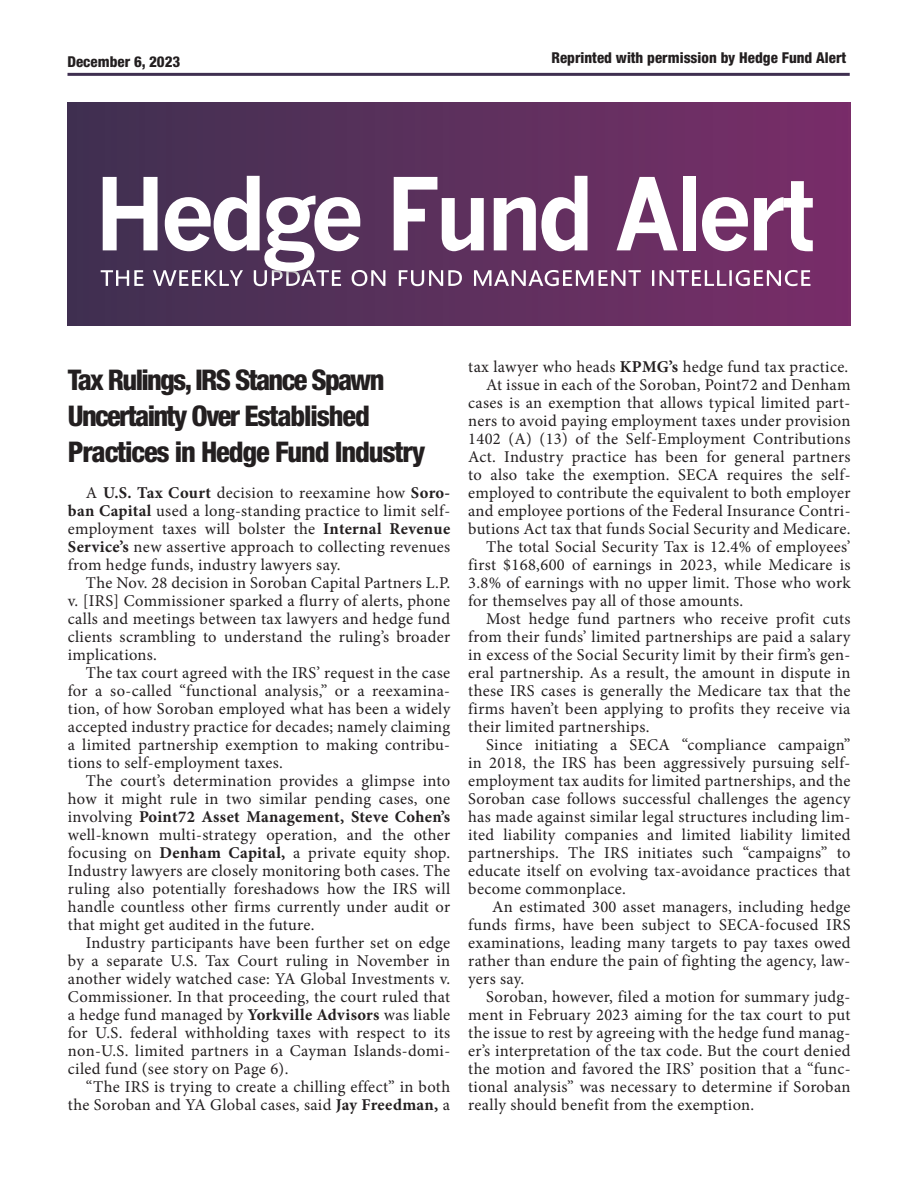
<style>
.page{position:relative;width:918px;height:1188px;background:#fff}
.page>*{position:absolute;margin:0;border:0;box-sizing:border-box;transform-origin:0 0}
.t1{font:700 98.4px "News Gothic";letter-spacing:-.06em;color:#fff}
.t2{font:800 condensed 28.5px/36px "Helvetica Neue LT Std";letter-spacing:-.05em;color:#231f20}
.t3{font:16.5px/18px "Minion Pro";letter-spacing:.02em;color:#231f20;text-align:justify}
.t4{font:800 condensed 15px "Helvetica Neue LT Std";color:#231f20}
.s1{font-weight:700}
</style>
<div class="page">
<hr style="left:68px;top:73px;width:782px;height:3px;background:#3f2f50">
<div style="left:68px;top:102px;width:782px;height:224px;background:linear-gradient(to right,#433554,#782d68)"></div>
<img style="left:352px;top:270px;width:274px;height:16px">
<img style="left:628px;top:270px;width:182px;height:16px">
<p class="t4" style="left:68px;top:52px;width:114px">December 6, 2023</p>
<p class="t4" style="left:551px;top:48px;width:296px">Reprinted with permission by Hedge Fund Alert</p>
<h1 class="t1" style="left:94px;top:154px;width:723px">Hedge Fund Alert</h1>
<h2 class="t2" style="left:68px;top:361px;width:359px">Tax Rulings, IRS Stance Spawn<br>Uncertainty Over Established<br>Practices in Hedge Fund Industry</h2>
<p class="t3" style="left:68px;top:484px;width:384px;text-indent:18px">A <span class="s1">U.S. Tax Court</span> decision to reexamine how <span class="s1">Soro&shy;ban Capital</span> used a long-standing practice to limit self&shy;employment taxes will bolster the <span class="s1">Internal Revenue Service’s</span> new assertive approach to collecting revenues from hedge funds, industry lawyers say.</p>
<p class="t3" style="left:68px;top:574px;width:384px;text-indent:18px">The Nov. 28 decision in Soroban Capital Partners L.P. v. [IRS] Commissioner sparked a flurry of alerts, phone calls and meetings between tax lawyers and hedge fund clients scrambling to understand the ruling’s broader implications.</p>
<p class="t3" style="left:68px;top:664px;width:384px;text-indent:18px">The tax court agreed with the IRS’ request in the case for a so-called “functional analysis,” or a reexamina&shy;tion, of how Soroban employed what has been a widely accepted industry practice for decades; namely claiming a limited partnership exemption to making contribu&shy;tions to self-employment taxes.</p>
<p class="t3" style="left:68px;top:772px;width:384px;text-indent:18px">The court’s determination provides a glimpse into how it might rule in two similar pending cases, one involving <span class="s1">Point72 Asset Management, Steve Cohen’s </span>well-known multi-strategy operation, and the other focusing on <span class="s1">Denham Capital,</span> a private equity shop.<br>Industry lawyers are closely monitoring both cases. The ruling also potentially foreshadows how the IRS will handle countless other firms currently under audit or that might get audited in the future.</p>
<p class="t3" style="left:68px;top:934px;width:384px;text-indent:18px">Industry participants have been further set on edge by a separate U.S. Tax Court ruling in November in another widely watched case: YA Global Investments v.<br>Commissioner. In that proceeding, the court ruled that a hedge fund managed by <span class="s1">Yorkville Advisors</span> was liable for U.S. federal withholding taxes with respect to its non-U.S. limited partners in a Cayman Islands-domi&shy;ciled fund (see story on Page 6).</p>
<p class="t3" style="left:68px;top:1078px;width:384px;text-align:right">“The IRS is trying to create a chilling effect” in both the Soroban and YA Global cases, said <span class="s1">Jay Freedman,</span> a</p>
<p class="t3" style="left:468px;top:358px;width:382px">tax lawyer who heads <span class="s1">KPMG’s</span> hedge fund tax practice.</p>
<p class="t3" style="left:486px;top:376px;width:366px">At issue in each of the Soroban, Point72 and Denham</p>
<p class="t3" style="left:468px;top:394px;width:384px">cases is an exemption that allows typical limited part-</p>
<p class="t3" style="left:468px;top:412px;width:384px">ners to avoid paying employment taxes under provision</p>
<p class="t3" style="left:468px;top:430px;width:384px">1402 (A) (13) of the Self-Employment Contributions</p>
<p class="t3" style="left:468px;top:448px;width:384px">Act. Industry practice has been for general partners</p>
<p class="t3" style="left:468px;top:466px;width:384px">to also take the exemption. SECA requires the self-</p>
<p class="t3" style="left:468px;top:484px;width:384px">employed to contribute the equivalent to both employer</p>
<p class="t3" style="left:468px;top:502px;width:384px">and employee portions of the Federal Insurance Contri-</p>
<p class="t3" style="left:468px;top:520px;width:384px">butions Act tax that funds Social Security and Medicare.</p>
<p class="t3" style="left:486px;top:538px;width:366px">The total Social Security Tax is 12.4% of employees’</p>
<p class="t3" style="left:468px;top:556px;width:384px">first $168,600 of earnings in 2023, while Medicare is</p>
<p class="t3" style="left:468px;top:574px;width:384px">3.8% of earnings with no upper limit. Those who work</p>
<p class="t3" style="left:468px;top:592px;width:277px">for themselves pay all of those amounts.</p>
<p class="t3" style="left:486px;top:610px;width:366px">Most hedge fund partners who receive profit cuts</p>
<p class="t3" style="left:468px;top:628px;width:384px">from their funds’ limited partnerships are paid a salary</p>
<p class="t3" style="left:468px;top:646px;width:384px">in excess of the Social Security limit by their firm’s gen-</p>
<p class="t3" style="left:468px;top:664px;width:384px">eral partnership. As a result, the amount in dispute in</p>
<p class="t3" style="left:468px;top:682px;width:384px">these IRS cases is generally the Medicare tax that the</p>
<p class="t3" style="left:468px;top:700px;width:384px">firms haven’t been applying to profits they receive via</p>
<p class="t3" style="left:468px;top:718px;width:183px">their limited partnerships.</p>
<p class="t3" style="left:486px;top:736px;width:366px">Since initiating a SECA “compliance campaign”</p>
<p class="t3" style="left:468px;top:754px;width:384px">in 2018, the IRS has been aggressively pursuing self-</p>
<p class="t3" style="left:468px;top:772px;width:384px">employment tax audits for limited partnerships, and the</p>
<p class="t3" style="left:468px;top:790px;width:384px">Soroban case follows successful challenges the agency</p>
<p class="t3" style="left:468px;top:808px;width:384px">has made against similar legal structures including lim-</p>
<p class="t3" style="left:468px;top:826px;width:384px">ited liability companies and limited liability limited</p>
<p class="t3" style="left:468px;top:844px;width:384px">partnerships. The IRS initiates such “campaigns” to</p>
<p class="t3" style="left:468px;top:862px;width:384px">educate itself on evolving tax-avoidance practices that</p>
<p class="t3" style="left:468px;top:880px;width:159px">become commonplace.</p>
<p class="t3" style="left:492px;top:898px;width:360px">An estimated 300 asset managers, including hedge</p>
<p class="t3" style="left:468px;top:916px;width:384px">funds firms, have been subject to SECA-focused IRS</p>
<p class="t3" style="left:468px;top:934px;width:384px">examinations, leading many targets to pay taxes owed</p>
<p class="t3" style="left:468px;top:952px;width:384px">rather than endure the pain of fighting the agency, law-</p>
<p class="t3" style="left:468px;top:970px;width:58px">yers say.</p>
<p class="t3" style="left:486px;top:988px;width:366px">Soroban, however, filed a motion for summary judg-</p>
<p class="t3" style="left:468px;top:1006px;width:384px">ment in February 2023 aiming for the tax court to put</p>
<p class="t3" style="left:468px;top:1024px;width:384px">the issue to rest by agreeing with the hedge fund manag-</p>
<p class="t3" style="left:468px;top:1042px;width:384px">er’s interpretation of the tax code. But the court denied</p>
<p class="t3" style="left:468px;top:1060px;width:384px">the motion and favored the IRS’ position that a “func-</p>
<p class="t3" style="left:468px;top:1078px;width:384px">tional analysis” was necessary to determine if Soroban</p>
<p class="t3" style="left:468px;top:1096px;width:288px">really should benefit from the exemption.</p>
</div>
